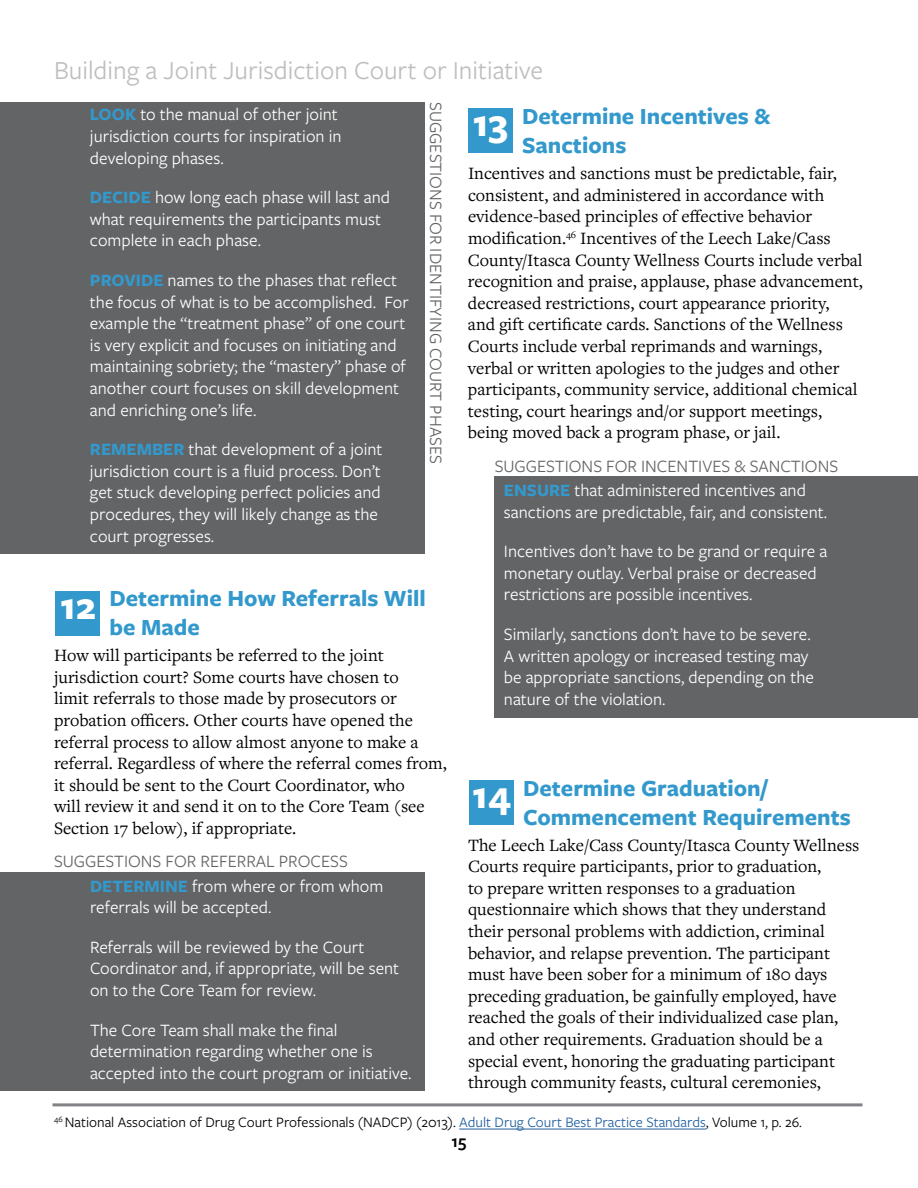
<style>
.page{position:relative;width:918px;height:1188px;background:#fff}
.page>*{position:absolute;margin:0;border:0;box-sizing:border-box;transform-origin:0 0}
.t1{font:700 40.5px "Freight Sans Pro";color:#fff}
.t2{font:27px "Freight Sans Pro";color:#bcbec0}
.t3{font:700 24px/28.8px "Freight Sans Pro";color:#39c}
.t4{font:18px/21.6px "Freight Text Pro";color:#000}
.t5{font:18px/21.6px "Freight Sans Pro";color:#fff}
.t6{font:18px "Freight Sans Pro";color:#636466}
.t7{font:600 18px "Freight Sans Pro";color:#000}
.t8{font:15px "Freight Sans Pro";color:#000}
.s1{font-weight:700;color:#39c}
.s2{color:#215e9e}
</style>
<div class="page">
<div style="left:495px;top:476px;width:423px;height:242px;background:#636466"></div>
<div style="left:0;top:872px;width:425px;height:219px;background:#636466"></div>
<div style="left:0;top:102px;width:425px;height:452px;background:#636466"></div>
<div style="left:56px;top:591px;width:44px;height:45px;background:#39c"></div>
<div style="left:468px;top:108px;width:45px;height:45px;background:#39c"></div>
<hr style="left:459px;top:1129px;width:247px;height:1px;background:#215e9e">
<hr style="left:52px;top:1103px;width:810px;height:3px;background:#808285">
<div style="left:469px;top:780px;width:45px;height:45px;background:#39c"></div>
<h2 class="t2" style="left:54px;top:52px;width:491px">Building a Joint Jurisdiction Court or Initiative</h2>
<p class="t5" style="left:90px;top:103px;width:253px"><span class="s1">LOOK</span> to the manual of other joint jurisdiction courts for inspiration in developing phases.</p>
<p class="t5" style="left:90px;top:186px;width:302px"><span class="s1">DECIDE</span> how long each phase will last and what requirements the participants must complete in each phase.</p>
<p class="t5" style="left:90px;top:269px;width:320px"><span class="s1">PROVIDE</span> names to the phases that reflect the focus of what is to be accomplished. For example the “treatment phase” of one court is very explicit and focuses on initiating and maintaining sobriety; the “mastery” phase of another court focuses on skill development and enriching one’s life.</p>
<p class="t5" style="left:90px;top:438px;width:294px"><span class="s1">REMEMBER</span> that development of a joint jurisdiction court is a fluid process. Don’t get stuck developing perfect policies and procedures, they will likely change as the court progresses.</p>
<p class="t6" style="left:448px;top:102px;width:363px;rotate:90deg">SUGGESTIONS FOR IDENTIFYING COURT PHASES</p>
<h3 class="t3" style="left:110px;top:583px;width:318px">Determine How Referrals Will be Made</h3>
<p class="t4" style="left:54px;top:644px;width:394px">How will participants be referred to the joint jurisdiction court? Some courts have chosen to<br>limit referrals to those made by prosecutors or probation officers. Other courts have opened the referral process to allow almost anyone to make a referral. Regardless of where the referral comes from, it should be sent to the Court Coordinator, who<br>will review it and send it on to the Core Team (see Section 17 below), if appropriate.</p>
<h1 class="t1" style="left:60px;top:577px;width:37px">12</h1>
<p class="t6" style="left:54px;top:849px;width:295px">SUGGESTIONS FOR REFERRAL PROCESS</p>
<p class="t5" style="left:90px;top:874px;width:295px"><span class="s1">DETERMINE</span> from where or from whom referrals will be accepted.</p>
<p class="t5" style="left:90px;top:935px;width:311px">Referrals will be reviewed by the Court<br>Coordinator and, if appropriate, will be sent on to the Core Team for review.</p>
<p class="t5" style="left:90px;top:1018px;width:323px">The Core Team shall make the final determination regarding whether one is accepted into the court program or initiative.</p>
<h3 class="t3" style="left:522px;top:101px;width:250px">Determine Incentives &amp;<br>Sanctions</h3>
<p class="t4" style="left:468px;top:162px;width:396px">Incentives and sanctions must be predictable, fair, consistent, and administered in accordance with evidence-based principles of effective behavior modification.<sup>46</sup> Incentives of the Leech Lake/Cass County/Itasca County Wellness Courts include verbal recognition and praise, applause, phase advancement, decreased restrictions, court appearance priority,<br>and gift certificate cards. Sanctions of the Wellness Courts include verbal reprimands and warnings, verbal or written apologies to the judges and other participants, community service, additional chemical testing, court hearings and/or support meetings, being moved back a program phase, or jail.</p>
<h1 class="t1" style="left:473px;top:94px;width:37px">13</h1>
<p class="t6" style="left:495px;top:454px;width:345px">SUGGESTIONS FOR INCENTIVES &amp; SANCTIONS</p>
<p class="t5" style="left:504px;top:479px;width:325px"><span class="s1">ENSURE</span> that administered incentives and sanctions are predictable, fair, and consistent.</p>
<p class="t5" style="left:504px;top:540px;width:325px">Incentives don’t have to be grand or require a monetary outlay. Verbal praise or decreased restrictions are possible incentives.</p>
<p class="t5" style="left:504px;top:623px;width:311px">Similarly, sanctions don’t have to be severe.<br>A written apology or increased testing may be appropriate sanctions, depending on the nature of the violation.</p>
<h3 class="t3" style="left:523px;top:773px;width:329px">Determine Graduation/<br>Commencement Requirements</h3>
<p class="t4" style="left:468px;top:833px;width:393px">The Leech Lake/Cass County/Itasca County Wellness Courts require participants, prior to graduation,<br>to prepare written responses to a graduation questionnaire which shows that they understand their personal problems with addiction, criminal behavior, and relapse prevention. The participant must have been sober for a minimum of 180 days preceding graduation, be gainfully employed, have reached the goals of their individualized case plan, and other requirements. Graduation should be a special event, honoring the graduating participant through community feasts, cultural ceremonies,</p>
<h1 class="t1" style="left:472px;top:766px;width:40px">14</h1>
<p class="t8" style="left:54px;top:1112px;width:749px"><sup>46</sup> National Association of Drug Court Professionals (NADCP) (2013). <span class="s2">Adult Drug Court Best Practice Standards</span>, Volume 1, p. 26.</p>
<p class="t7" style="left:452px;top:1128px;width:16px">15</p>
</div>
